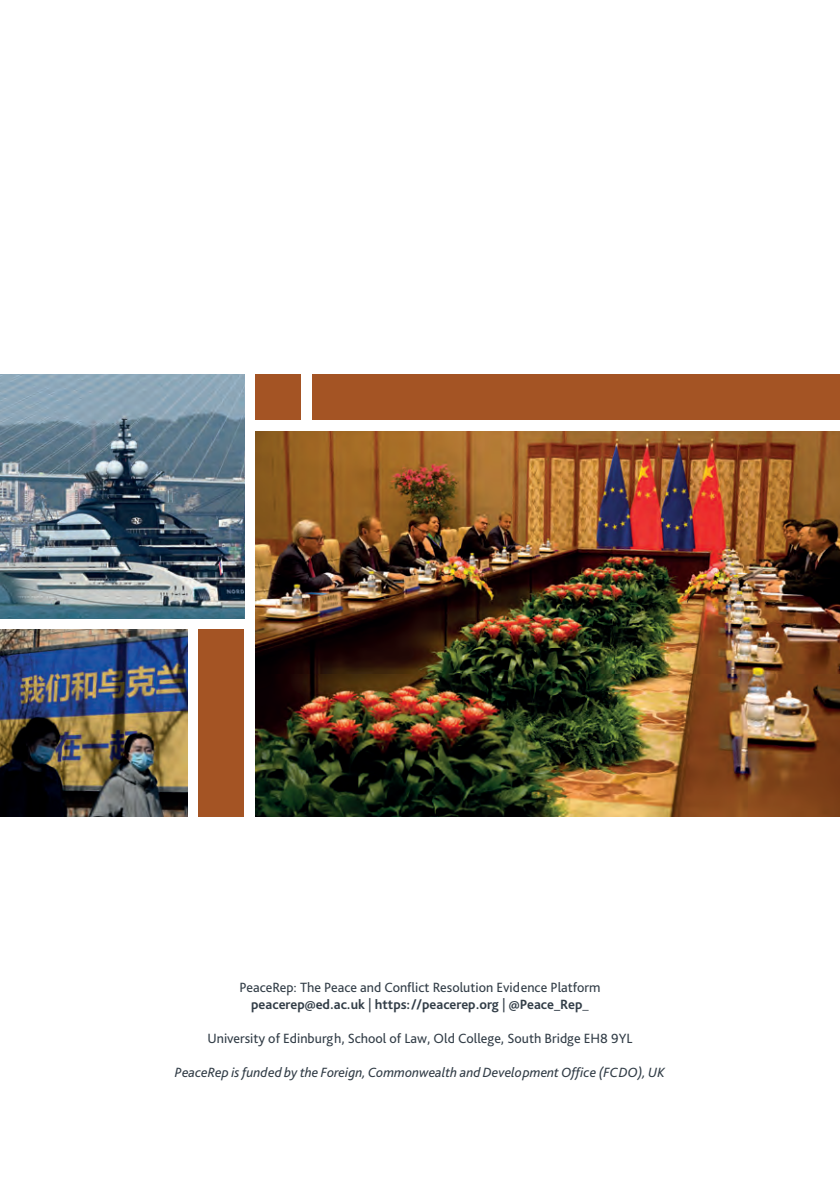
<style>
.page{position:relative;width:840px;height:1191px;background:#fff}
.page>*{position:absolute;margin:0;border:0;box-sizing:border-box;transform-origin:0 0}
.t1{font:14px "Bliss Pro";color:#323d47}
.t2{font:italic 14px "Bliss Pro";color:#323d47}
.t3{font:700 14px "Bliss Pro";color:#323d47}
.s1{font-weight:400}
</style>
<div class="page">
<img style="left:0;top:374px;width:244px;height:244px">
<img style="left:0;top:629px;width:187px;height:187px">
<div style="left:312px;top:374px;width:527px;height:46px;background:#a45424"></div>
<div style="left:255px;top:374px;width:45px;height:46px;background:#a45424"></div>
<img style="left:255px;top:431px;width:584px;height:385px">
<div style="left:198px;top:629px;width:46px;height:187px;background:#a45424"></div>
<p class="t1" style="left:239px;top:979px;width:362px">PeaceRep: The Peace and Conflict Resolution Evidence Platform</p>
<p class="t3" style="left:251px;top:996px;width:339px">peacerep@ed.ac.uk <span class="s1">|</span> https://peacerep.org <span class="s1">|</span> @Peace_Rep<span class="s1">_</span></p>
<p class="t1" style="left:207px;top:1029px;width:426px">University of Edinburgh, School of Law, Old College, South Bridge EH8 9YL</p>
<p class="t2" style="left:175px;top:1063px;width:491px">PeaceRep is funded by the Foreign, Commonwealth and Development Office (FCDO), UK</p>
</div>
